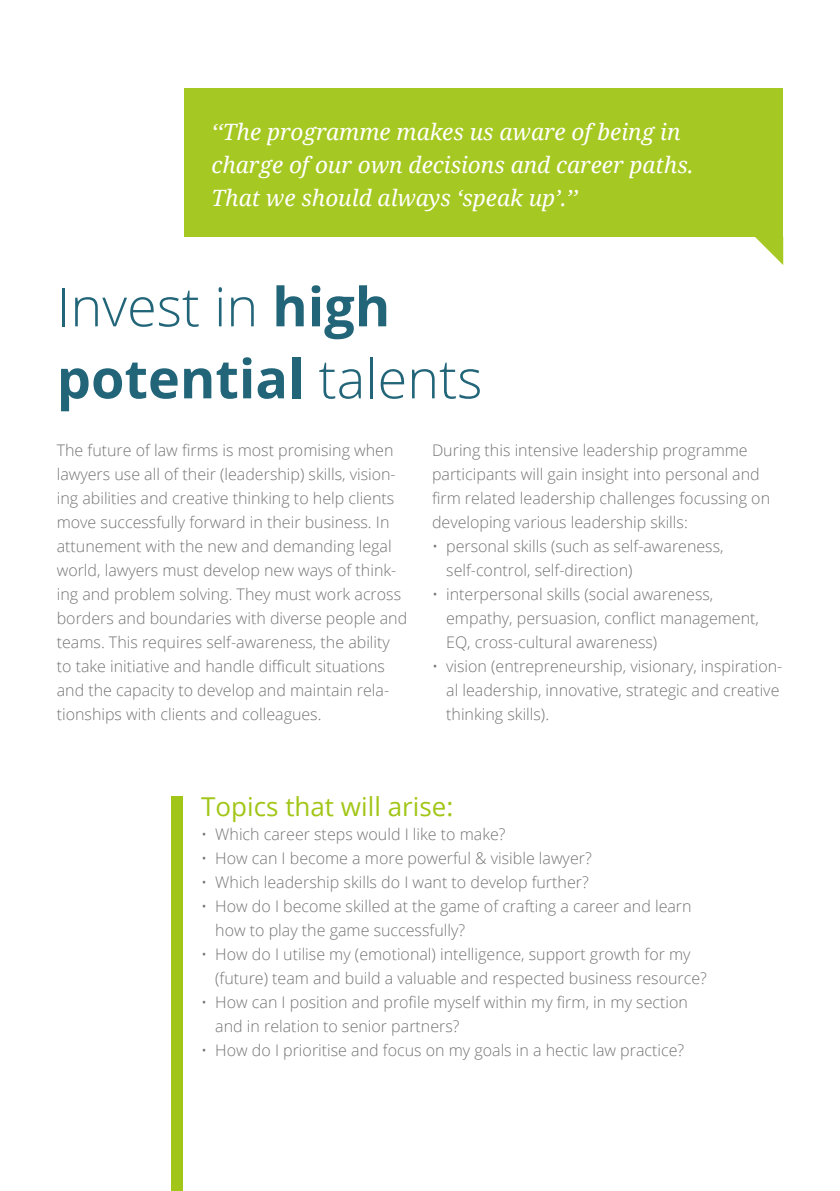
<style>
.page{position:relative;width:840px;height:1191px;background:#fff}
.page>*{position:absolute;margin:0;border:0;box-sizing:border-box;transform-origin:0 0}
.t1{font:300 54px/72px "Open Sans";color:#226579}
.t2{font:26px "Open Sans";color:#a2c617}
.t3{font:italic 22.6px/33px "Noto Serif";color:#fff}
.t4{font:300 16px/24px "Open Sans";color:#757474}
.s1{font-weight:700}
</style>
<div class="page">
<div style="left:184px;top:88px;width:598px;height:149px;background:#a6c822"></div>
<svg style="left:755px;top:237px;width:27px;height:27px"></svg>
<div style="left:171px;top:796px;width:11px;height:395px;background:#a2c617"></div>
<h3 class="t3" style="left:211px;top:114px;width:483px">‘‘The programme makes us aware of being in charge of our own decisions and career paths.<br>That we should always ‘speak up’.’’</h3>
<h1 class="t1" style="left:57px;top:269px;width:427px">Invest in <span class="s1">high potential</span> talents</h1>
<p class="t4" style="left:57px;top:438px;width:352px">The future of law firms is most promising when lawyers use all of their (leadership) skills, vision&shy;ing abilities and creative thinking to help clients move successfully forward in their business. In attunement with the new and demanding legal world, lawyers must develop new ways of think&shy;ing and problem solving. They must work across borders and boundaries with diverse people and teams. This requires self-awareness, the ability to take initiative and handle difficult situations and the capacity to develop and maintain rela&shy;tionships with clients and colleagues.</p>
<p class="t4" style="left:432px;top:438px;width:339px">During this intensive leadership programme participants will gain insight into personal and firm related leadership challenges focussing on developing various leadership skills:</p>
<p class="t4" style="left:446px;top:534px;width:279px;text-indent:-14px">• personal skills (such as self-awareness, self-control, self-direction)</p>
<p class="t4" style="left:446px;top:582px;width:314px;text-indent:-14px">• interpersonal skills (social awareness, empathy, persuasion, conflict management,<br>EQ, cross-cultural awareness)</p>
<p class="t4" style="left:446px;top:654px;width:337px;text-indent:-14px">• vision (entrepreneurship, visionary, inspiration&shy;al leadership, innovative, strategic and creative thinking skills).</p>
<h2 class="t2" style="left:201px;top:789px;width:253px">Topics that will arise:</h2>
<p class="t4" style="left:201px;top:822px;width:306px">• Which career steps would I like to make?</p>
<p class="t4" style="left:201px;top:846px;width:392px">• How can I become a more powerful &amp; visible lawyer?</p>
<p class="t4" style="left:201px;top:870px;width:389px">• Which leadership skills do I want to develop further?</p>
<p class="t4" style="left:215px;top:894px;width:477px;text-indent:-14px">• How do I become skilled at the game of crafting a career and learn how to play the game successfully?</p>
<p class="t4" style="left:215px;top:942px;width:493px;text-indent:-14px">• How do I utilise my (emotional) intelligence, support growth for my (future) team and build a valuable and respected business resource?</p>
<p class="t4" style="left:215px;top:990px;width:474px;text-indent:-14px">• How can I position and profile myself within my firm, in my section and in relation to senior partners?</p>
<p class="t4" style="left:201px;top:1038px;width:484px">• How do I prioritise and focus on my goals in a hectic law practice?</p>
</div>
